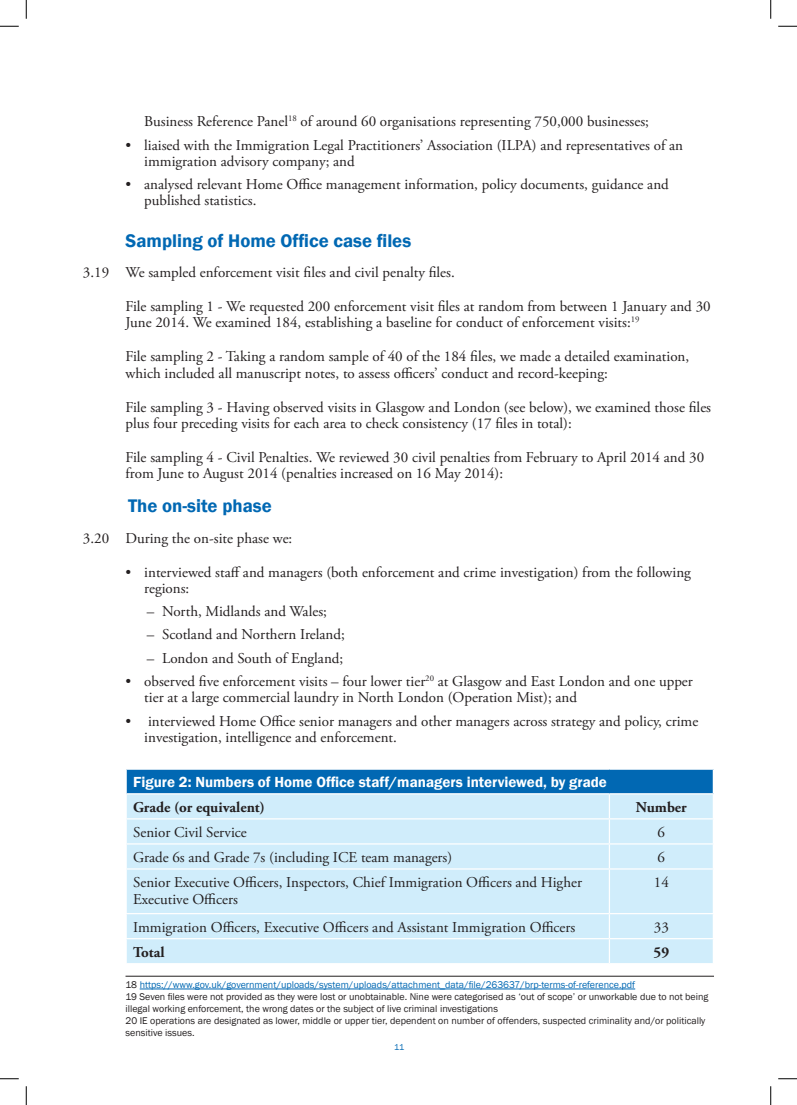
<style>
.page{position:relative;width:797px;height:1105px;background:#fff}
.page>*{position:absolute;margin:0;border:0;box-sizing:border-box;transform-origin:0 0}
.Subheading{font:600 18.75px "Franklin Gothic";color:#0168b3}
.Body_Copy{font:15px/16.2px "Adobe Garamond Pro";color:#231f20}
.Table_text{font:15px/17.5px "Adobe Garamond Pro";color:#231f20}
.Table_text_Header{font:600 15px "Franklin Gothic";color:#fff}
.table_text_bold{font:700 15px "Adobe Garamond Pro";color:#231f20}
.Footnotes{font:10px/12px "Franklin Gothic";color:#231f20}
.Footnotes-2{font:10px "Franklin Gothic";color:#0168b3}
.t1{font:8.75px "Franklin Gothic";color:#0168b3}
.s1{color:#231f20}
</style>
<div class="page">
<div style="left:126px;top:769px;width:587px;height:25px;background:#0168b3"></div>
<div style="left:127px;top:794px;width:585px;height:169px;background:#d0edfb"></div>
<hr style="left:608px;top:794px;width:2px;height:24px;background:#fff">
<hr style="left:125px;top:818px;width:484px;height:1px;background:#fff">
<hr style="left:609px;top:818px;width:105px;height:1px;background:#fff">
<hr style="left:608px;top:819px;width:2px;height:24px;background:#fff">
<hr style="left:125px;top:843px;width:484px;height:1px;background:#fff">
<hr style="left:609px;top:843px;width:105px;height:1px;background:#fff">
<hr style="left:608px;top:844px;width:2px;height:24px;background:#fff">
<hr style="left:125px;top:868px;width:484px;height:2px;background:#fff">
<hr style="left:609px;top:868px;width:105px;height:2px;background:#fff">
<hr style="left:608px;top:870px;width:2px;height:43px;background:#fff">
<hr style="left:125px;top:913px;width:484px;height:1px;background:#fff">
<hr style="left:609px;top:913px;width:105px;height:1px;background:#fff">
<hr style="left:608px;top:914px;width:2px;height:24px;background:#fff">
<hr style="left:608px;top:939px;width:2px;height:24px;background:#fff">
<hr style="left:125px;top:768px;width:484px;height:2px;background:#fff">
<hr style="left:125px;top:770px;width:2px;height:23px;background:#fff">
<hr style="left:609px;top:768px;width:105px;height:2px;background:#fff">
<hr style="left:712px;top:770px;width:2px;height:23px;background:#fff">
<hr style="left:125px;top:793px;width:484px;height:1px;background:#fff">
<hr style="left:609px;top:793px;width:105px;height:1px;background:#fff">
<hr style="left:125px;top:938px;width:484px;height:1px;background:#fff">
<hr style="left:609px;top:938px;width:105px;height:1px;background:#fff">
<hr style="left:125px;top:976px;width:589px;height:1px;background:#231f20">
<hr style="left:140px;top:989px;width:495px;height:1px;background:#0168b3">
<svg style="left:0;top:25px;width:19px;height:2px"></svg>
<svg style="left:778px;top:25px;width:19px;height:2px"></svg>
<svg style="left:0;top:1078px;width:19px;height:1px"></svg>
<svg style="left:778px;top:1078px;width:19px;height:1px"></svg>
<svg style="left:25px;top:0;width:2px;height:19px"></svg>
<svg style="left:25px;top:1086px;width:2px;height:19px"></svg>
<svg style="left:770px;top:0;width:1px;height:19px"></svg>
<svg style="left:770px;top:1086px;width:1px;height:19px"></svg>
<p class="Body_Copy" style="left:144px;top:114px;width:506px">Business Reference Panel<sup>18</sup> of around 60 organisations representing 750,000 businesses;</p>
<p class="Body_Copy" style="left:144px;top:137px;width:540px;text-indent:-19px">• liaised with the Immigration Legal Practitioners’ Association (ILPA) and representatives of an immigration advisory company; and</p>
<p class="Body_Copy" style="left:144px;top:177px;width:526px;text-indent:-19px">• analysed relevant Home Office management information, policy documents, guidance and published statistics.</p>
<p class="Subheading" style="left:125px;top:229px;width:287px">Sampling of Home Office case files</p>
<p class="Body_Copy" style="left:83px;top:265px;width:373px">3.19 We sampled enforcement visit files and civil penalty files.</p>
<p class="Body_Copy" style="left:125px;top:299px;width:586px">File sampling 1 - We requested 200 enforcement visit files at random from between 1 January and 30<br>June 2014. We examined 184, establishing a baseline for conduct of enforcement visits:<sup>19</sup></p>
<p class="Body_Copy" style="left:125px;top:349px;width:565px">File sampling 2 - Taking a random sample of 40 of the 184 files, we made a detailed examination, which included all manuscript notes, to assess officers’ conduct and record-keeping:</p>
<p class="Body_Copy" style="left:125px;top:399px;width:587px">File sampling 3 - Having observed visits in Glasgow and London (see below), we examined those files plus four preceding visits for each area to check consistency (17 files in total):</p>
<p class="Body_Copy" style="left:125px;top:450px;width:580px">File sampling 4 - Civil Penalties. We reviewed 30 civil penalties from February to April 2014 and 30 from June to August 2014 (penalties increased on 16 May 2014):</p>
<p class="Subheading" style="left:128px;top:494px;width:145px">The on-site phase</p>
<p class="Body_Copy" style="left:83px;top:530px;width:211px">3.20 During the on-site phase we:</p>
<p class="Body_Copy" style="left:144px;top:564px;width:548px;text-indent:-19px">• interviewed staff and managers (both enforcement and crime investigation) from the following regions:</p>
<p class="Body_Copy" style="left:147px;top:604px;width:182px">– North, Midlands and Wales;</p>
<p class="Body_Copy" style="left:147px;top:627px;width:199px">– Scotland and Northern Ireland;</p>
<p class="Body_Copy" style="left:147px;top:650px;width:198px">– London and South of England;</p>
<p class="Body_Copy" style="left:144px;top:674px;width:550px;text-indent:-19px">• observed five enforcement visits – four lower tier<sup>20</sup> at Glasgow and East London and one upper tier at a large commercial laundry in North London (Operation Mist); and</p>
<p class="Body_Copy" style="left:144px;top:713px;width:555px;text-indent:-19px">• interviewed Home Office senior managers and other managers across strategy and policy, crime investigation, intelligence and enforcement.</p>
<p class="Table_text_Header" style="left:133px;top:772px;width:475px">Figure 2: Numbers of Home Office staff/managers interviewed, by grade</p>
<p class="table_text_bold" style="left:133px;top:798px;width:133px">Grade (or equivalent)</p>
<p class="table_text_bold" style="left:636px;top:798px;width:52px">Number</p>
<p class="Table_text" style="left:133px;top:824px;width:115px">Senior Civil Service</p>
<p class="Table_text" style="left:657px;top:824px;width:9px">6</p>
<p class="Table_text" style="left:133px;top:849px;width:320px">Grade 6s and Grade 7s (including ICE team managers)</p>
<p class="Table_text" style="left:657px;top:849px;width:9px">6</p>
<p class="Table_text" style="left:133px;top:874px;width:450px">Senior Executive Officers, Inspectors, Chief Immigration Officers and Higher<br>Executive Officers</p>
<p class="Table_text" style="left:654px;top:874px;width:16px">14</p>
<p class="Body_Copy" style="left:133px;top:919px;width:443px">Immigration Officers, Executive Officers and Assistant Immigration Officers</p>
<p class="Body_Copy" style="left:654px;top:919px;width:16px">33</p>
<p class="table_text_bold" style="left:133px;top:943px;width:33px">Total</p>
<p class="table_text_bold" style="left:653px;top:943px;width:17px">59</p>
<p class="Footnotes-2" style="left:125px;top:979px;width:511px"><span class="s1">18</span> https://www.gov.uk/government/uploads/system/uploads/attachment_data/file/263637/brp-terms-of-reference.pdf</p>
<p class="Footnotes" style="left:125px;top:991px;width:584px">19 Seven files were not provided as they were lost or unobtainable. Nine were categorised as ‘out of scope’ or unworkable due to not being illegal working enforcement, the wrong dates or the subject of live criminal investigations</p>
<p class="Footnotes" style="left:125px;top:1015px;width:581px">20 IE operations are designated as lower, middle or upper tier, dependent on number of offenders, suspected criminality and/or politically sensitive issues.</p>
<p class="t1" style="left:394px;top:1042px;width:12px">11</p>
</div>
